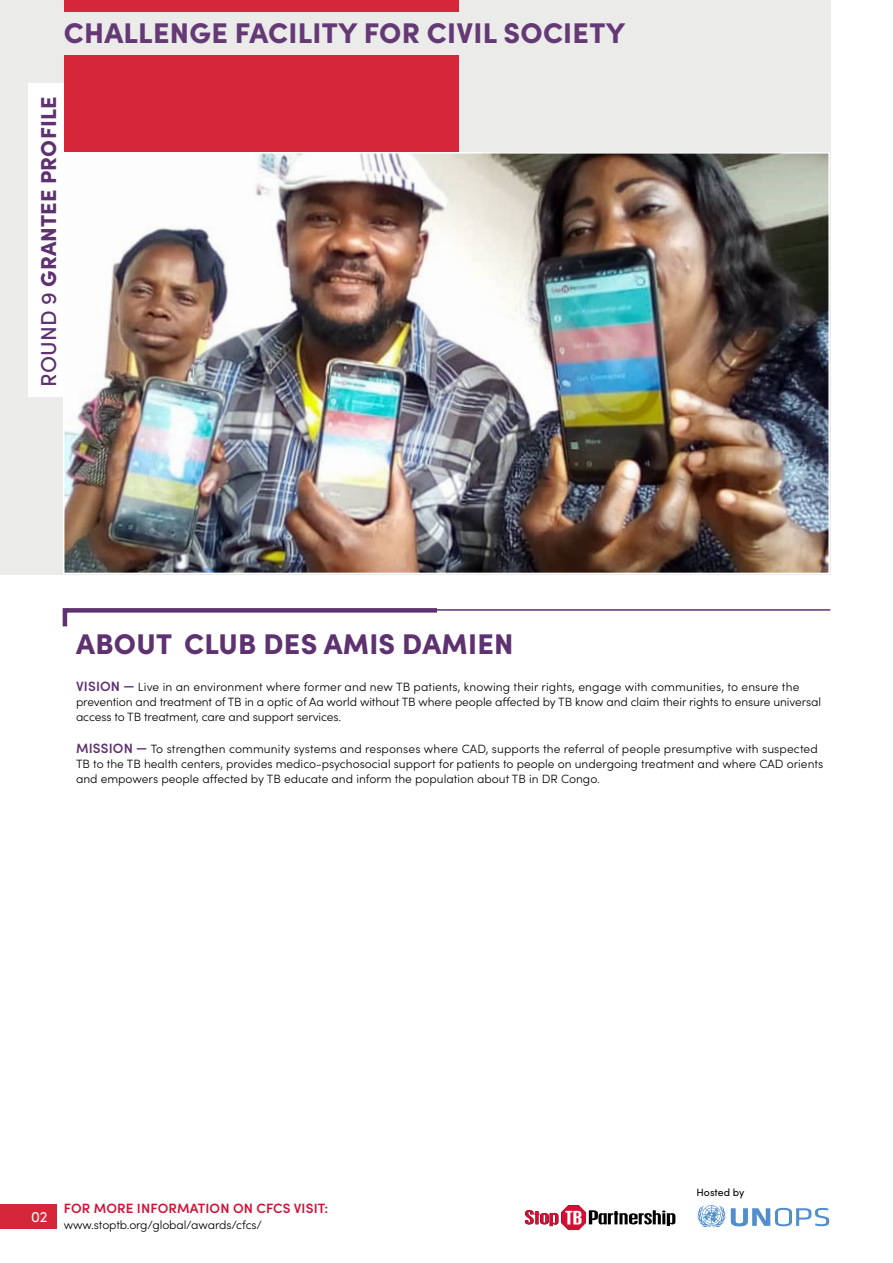
<style>
.page{position:relative;width:893px;height:1263px;background:#fff}
.page>*{position:absolute;margin:0;border:0;box-sizing:border-box;transform-origin:0 0}
.t1{font:900 28.5px "Sofia Pro";letter-spacing:.01em;color:#643976}
.t2{font:900 28.5px "Sofia Pro";letter-spacing:.01em;color:#5e3170}
.t3{font:900 21.6px "Sofia Pro";letter-spacing:.01em;color:#5e3170}
.t4{font:15px "Sofia Pro";color:#fff}
.t5{font:600 13.5px "Sofia Pro";letter-spacing:.01em;color:#d40f34}
.t6{font:300 12px/15px "Sofia Pro";color:#000}
.t7{font:10.5px "Sofia Pro";letter-spacing:-.005em;color:#000}
.s1{font-weight:500}
.s2{font-weight:600;font-size:13.5px;color:#5e3170}
</style>
<div class="page">
<div style="left:0;top:0;width:830px;height:574px;background:#ebebea"></div>
<div style="left:64px;top:55px;width:394px;height:490px;background:#d6263a"></div>
<svg style="left:697px;top:1205px;width:132px;height:23px"></svg>
<svg style="left:525px;top:1205px;width:150px;height:25px"></svg>
<div style="left:0;top:1204px;width:56px;height:25px;background:#d6263a"></div>
<svg style="left:62px;top:608px;width:375px;height:19px"></svg>
<hr style="left:421px;top:609px;width:409px;height:2px;background:#5e3170">
<img style="left:66px;top:155px;width:761px;height:416px">
<div style="left:63px;top:152px;width:767px;height:422px;border:2px solid #fff"></div>
<div style="left:28px;top:83px;width:36px;height:314px;background:#fff"></div>
<div style="left:64px;top:0;width:394px;height:11px;background:#d6263a"></div>
<h1 class="t1" style="left:64px;top:11px;width:563px">CHALLENGE FACILITY FOR CIVIL SOCIETY</h1>
<h2 class="t3" style="left:32px;top:387px;width:292px;rotate:-90deg"><span class="s1">ROUND 9</span> GRANTEE PROFILE</h2>
<h1 class="t2" style="left:76px;top:622px;width:439px">ABOUT CLUB DES AMIS DAMIEN</h1>
<p class="t6" style="left:76px;top:679px;width:747px"><span class="s2">VISION —</span> Live in an environment where former and new TB patients, knowing their rights, engage with communities, to ensure the prevention and treatment of TB in a optic of Aa world without TB where people affected by TB know and claim their rights to ensure universal access to TB treatment, care and support services.</p>
<p class="t6" style="left:76px;top:740px;width:749px"><span class="s2">MISSION —</span> To strengthen community systems and responses where CAD, supports the referral of people presumptive with suspected<br>TB to the TB health centers, provides medico-psychosocial support for patients to people on undergoing treatment and where CAD orients and empowers people affected by TB educate and inform the population about TB in DR Congo.</p>
<p class="t7" style="left:697px;top:1185px;width:49px">Hosted by</p>
<p class="t4" style="left:31px;top:1206px;width:18px">02</p>
<p class="t5" style="left:64px;top:1198px;width:266px">FOR MORE INFORMATION ON CFCS VISIT:</p>
<p class="t6" style="left:64px;top:1217px;width:200px">www.stoptb.org/global/awards/cfcs/</p>
</div>
